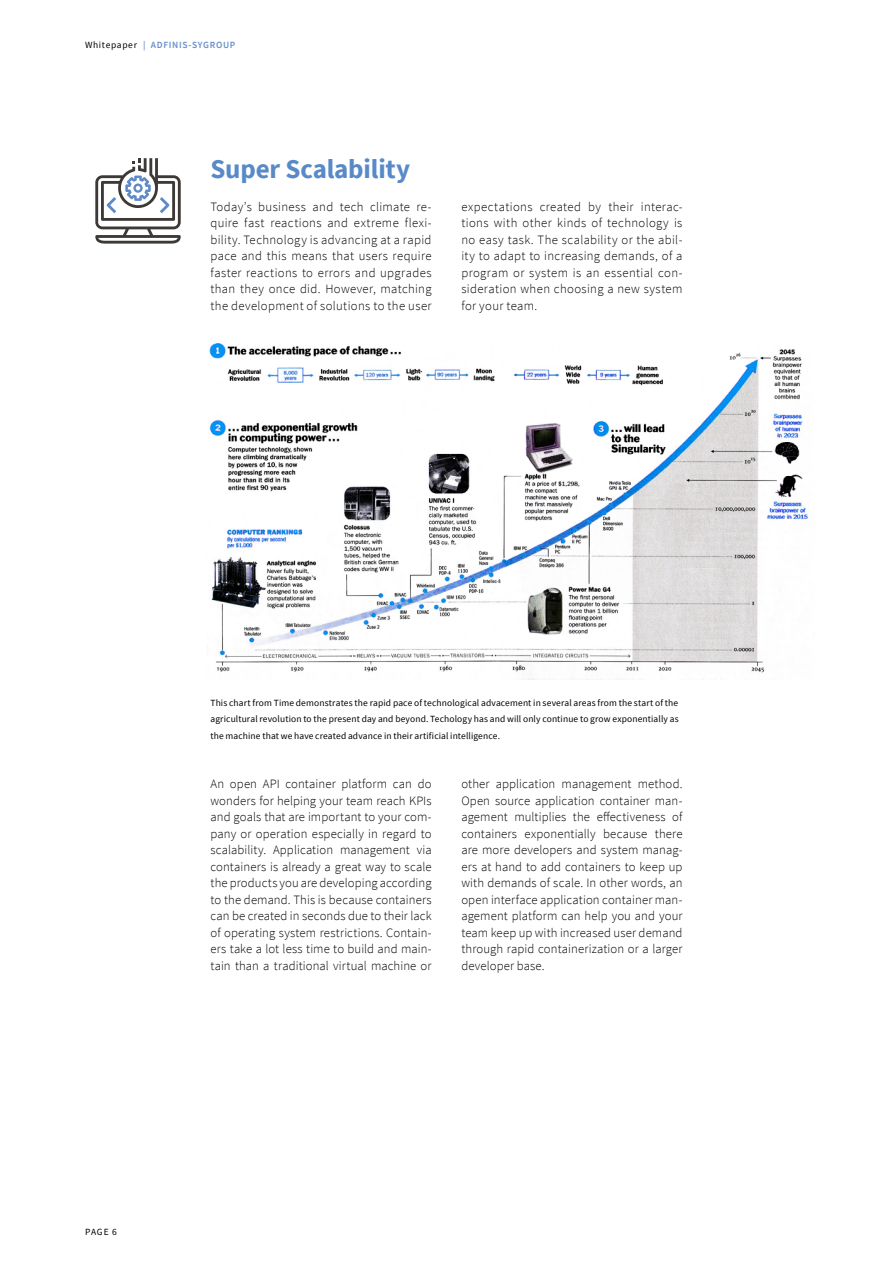
<style>
.page{position:relative;width:893px;height:1263px;background:#fff}
.page>*{position:absolute;margin:0;border:0;box-sizing:border-box;transform-origin:0 0}
.t1{font:700 27px "Source Sans Pro";letter-spacing:-.01em;color:#588ac8}
.t2{font:300 12.75px/16.5px "Source Sans Pro";letter-spacing:.02em;color:#000;text-align:justify}
.t3{font:9.45px/16.5px "Source Sans Pro";letter-spacing:.015em;color:#000;text-align:justify}
.t4{font:600 9.45px "Source Sans Pro";letter-spacing:.07em;color:#678fca}
.s1{font-weight:400;color:#000}
</style>
<div class="page">
<svg style="left:95px;top:158px;width:86px;height:86px"></svg>
<img style="left:209px;top:343px;width:599px;height:337px">
<p class="t4" style="left:85px;top:38px;width:152px"><span class="s1">Whitepaper</span> | ADFINIS-SYGROUP</p>
<h1 class="t1" style="left:210px;top:150px;width:201px">Super Scalability</h1>
<p class="t2" style="left:210px;top:198px;width:223px">Today’s business and tech climate re&shy;quire fast reactions and extreme flexi&shy;bility. Technology is advancing at a rapid pace and this means that users require faster reactions to errors and upgrades than they once did. However, matching the development of solutions to the user</p>
<p class="t2" style="left:461px;top:198px;width:223px">expectations created by their interac&shy;tions with other kinds of technology is no easy task. The scalability or the abil&shy;ity to adapt to increasing demands, of a program or system is an essential con&shy;sideration when choosing a new system for your team.</p>
<p class="t3" style="left:210px;top:694px;width:470px">This chart from Time demonstrates the rapid pace of technological advacement in several areas from the start of the agricultural revolution to the present day and beyond. Techology has and will only continue to grow exponentially as the machine that we have created advance in their artificial intelligence.</p>
<p class="t2" style="left:210px;top:776px;width:223px">An open API container platform can do wonders for helping your team reach KPIs and goals that are important to your com&shy;pany or operation especially in regard to scalability. Application management via containers is already a great way to scale the products you are developing according to the demand. This is because containers can be created in seconds due to their lack of operating system restrictions. Contain&shy;ers take a lot less time to build and main&shy;tain than a traditional virtual machine or</p>
<p class="t2" style="left:461px;top:776px;width:223px">other application management method.<br>Open source application container man&shy;agement multiplies the effectiveness of containers exponentially because there are more developers and system manag&shy;ers at hand to add containers to keep up with demands of scale. In other words, an open interface application container man&shy;agement platform can help you and your team keep up with increased user demand through rapid containerization or a larger developer base.</p>
<p class="t3" style="left:85px;top:1223px;width:33px">PAGE 6</p>
</div>
